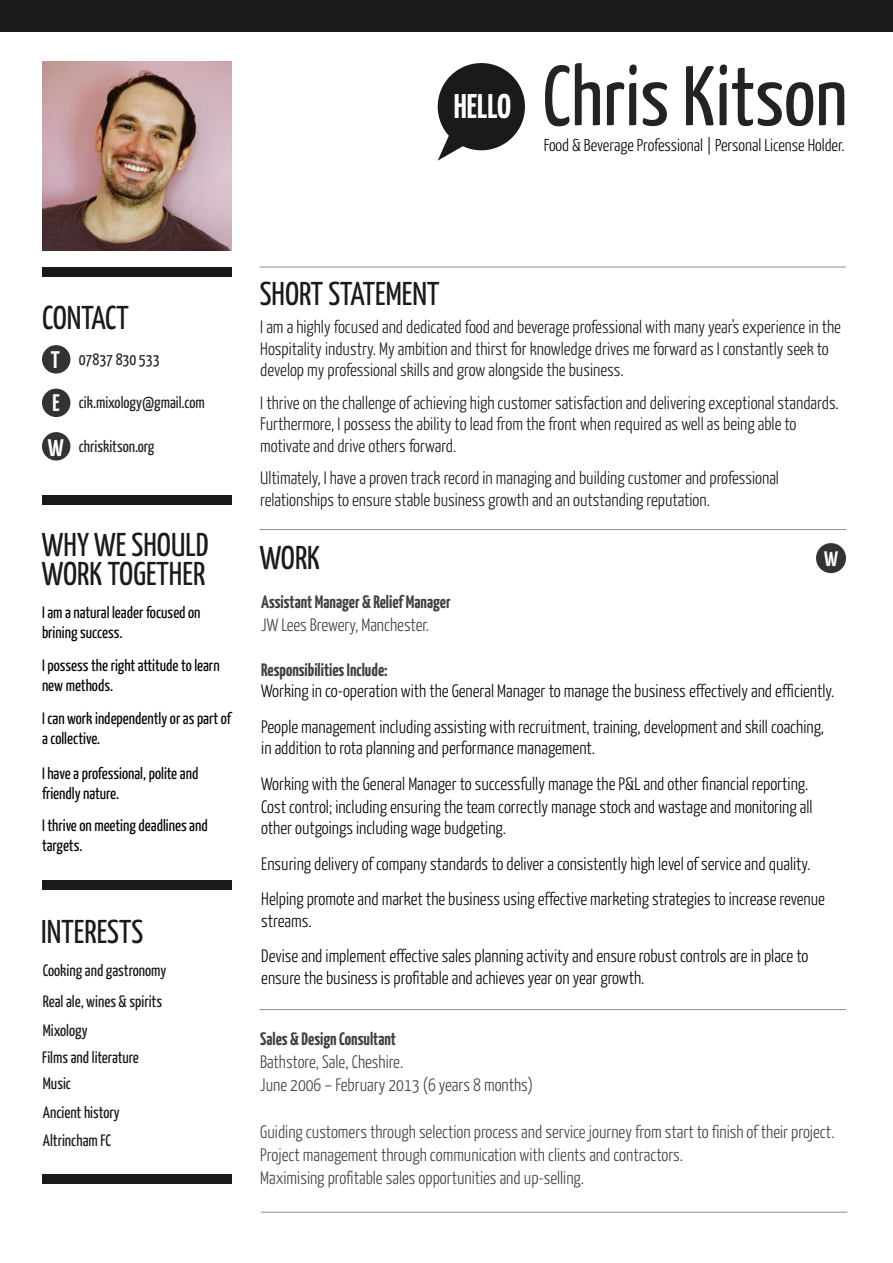
<style>
.page{position:relative;width:893px;height:1263px;background:#fff}
.page>*{position:absolute;margin:0;border:0;box-sizing:border-box;transform-origin:0 0}
.t1{font:84.45px "Yanone Kaffeesatz";color:#242323}
.t2{font:700 34.2px "Yanone Kaffeesatz";color:#fff}
.t3{font:33px/29.1px "Yanone Kaffeesatz";color:#1b1919}
.t4{font:700 24px/43.2px "Yanone Kaffeesatz";color:#fff}
.t5{font:700 21px "Yanone Kaffeesatz";color:#fff}
.t6{font:300 18px/35.4px "Yanone Kaffeesatz";color:#050504}
.t7{font:300 18px/21.6px "Yanone Kaffeesatz";color:#1b1919}
.t8{font:300 18px/23.1px "Yanone Kaffeesatz";color:#404142}
.t9{font:700 18px "Yanone Kaffeesatz";color:#404142}
.t10{font:300 17.25px "Yanone Kaffeesatz";color:#050504}
.t11{font:16.5px/19.8px "Yanone Kaffeesatz";color:#050504}
.t12{font:16.5px/27px "Yanone Kaffeesatz";color:#1b1919}
.t13{font:16.5px "Yanone Kaffeesatz";color:#242323}
.s1{font-weight:700;font-size:24px;color:#fff}
</style>
<div class="page">
<div style="left:438px;top:63px;width:87px;height:87px;background:#1b1919;border-radius:50%"></div>
<svg style="left:438px;top:132px;width:29px;height:29px"></svg>
<div style="left:816px;top:543px;width:30px;height:30px;background:#323333;border-radius:50%"></div>
<div style="left:0;top:0;width:893px;height:32px;background:#1b1919"></div>
<div style="left:42px;top:495px;width:189px;height:9px;background:#1b1919"></div>
<div style="left:42px;top:881px;width:189px;height:9px;background:#1b1919"></div>
<div style="left:42px;top:267px;width:189px;height:9px;background:#1b1919"></div>
<div style="left:42px;top:1175px;width:189px;height:9px;background:#1b1919"></div>
<img style="left:42px;top:62px;width:189px;height:188px">
<div style="left:42px;top:345px;width:28px;height:29px;background:#323333;border-radius:50%"></div>
<div style="left:42px;top:389px;width:28px;height:28px;background:#323333;border-radius:50%"></div>
<div style="left:42px;top:432px;width:28px;height:29px;background:#323333;border-radius:50%"></div>
<h2 class="t2" style="left:454px;top:85px;width:59px">HELLO</h2>
<h1 class="t1" style="left:542px;top:44px;width:307px">Chris Kitson</h1>
<p class="t10" style="left:544px;top:134px;width:302px">Food &amp; Beverage Professional | Personal License Holder.</p>
<h3 class="t3" style="left:42px;top:302px;width:88px">CONTACT</h3>
<h3 class="t4" style="left:51px;top:338px;width:11px">T<br>E</h3>
<p class="t13" style="left:48px;top:436px;width:108px"><span class="s1">W</span> chriskitson.org</p>
<p class="t13" style="left:79px;top:349px;width:82px">07837 830 533</p>
<p class="t13" style="left:79px;top:392px;width:128px">cik.mixology@gmail.com</p>
<h3 class="t3" style="left:42px;top:529px;width:168px">WHY WE SHOULD<br>WORK TOGETHER</h3>
<p class="t11" style="left:42px;top:602px;width:160px">I am a natural leader focused on brining success.</p>
<p class="t11" style="left:42px;top:655px;width:179px">I possess the right attitude to learn new methods.</p>
<p class="t11" style="left:42px;top:708px;width:190px">I can work independently or as part of a collective.</p>
<p class="t11" style="left:42px;top:763px;width:158px">I have a professional, polite and friendly nature.</p>
<p class="t11" style="left:42px;top:815px;width:167px">I thrive on meeting deadlines and targets.</p>
<h3 class="t3" style="left:41px;top:916px;width:103px">INTERESTS</h3>
<p class="t12" style="left:43px;top:957px;width:125px">Cooking and gastronomy</p>
<p class="t12" style="left:43px;top:987px;width:121px">Real ale, wines &amp; spirits</p>
<p class="t12" style="left:42px;top:1016px;width:98px">Mixology<br>Films and literature</p>
<p class="t12" style="left:43px;top:1070px;width:30px">Music</p>
<p class="t12" style="left:43px;top:1098px;width:78px">Ancient history</p>
<p class="t12" style="left:43px;top:1126px;width:70px">Altrincham FC</p>
<h3 class="t3" style="left:260px;top:278px;width:181px">SHORT STATEMENT</h3>
<p class="t7" style="left:260px;top:316px;width:582px">I am a highly focused and dedicated food and beverage professional with many year's experience in the<br>Hospitality industry. My ambition and thirst for knowledge drives me forward as I constantly seek to develop my professional skills and grow alongside the business.</p>
<p class="t7" style="left:260px;top:391px;width:580px">I thrive on the challenge of achieving high customer satisfaction and delivering exceptional standards.<br>Furthermore, I possess the ability to lead from the front when required as well as being able to motivate and drive others forward.</p>
<p class="t7" style="left:260px;top:467px;width:520px">Ultimately, I have a proven track record in managing and building customer and professional relationships to ensure stable business growth and an outstanding reputation.</p>
<h3 class="t3" style="left:260px;top:542px;width:62px">WORK</h3>
<p class="t5" style="left:824px;top:545px;width:16px">W</p>
<p class="t9" style="left:261px;top:590px;width:191px">Assistant Manager &amp; Relief Manager</p>
<p class="t8" style="left:261px;top:612px;width:169px">JW Lees Brewery, Manchester.</p>
<p class="t9" style="left:261px;top:658px;width:128px">Responsibilities Include:</p>
<p class="t6" style="left:261px;top:673px;width:575px">Working in co-operation with the General Manager to manage the business effectively and efficiently.<br>People management including assisting with recruitment, training, development and skill coaching,</p>
<p class="t6" style="left:261px;top:730px;width:549px">in addition to rota planning and performance management.<br>Working with the General Manager to successfully manage the P&amp;L and other financial reporting.</p>
<p class="t6" style="left:261px;top:795px;width:553px;line-height:21.6px">Cost control; including ensuring the team correctly manage stock and wastage and monitoring all other outgoings including wage budgeting.</p>
<p class="t6" style="left:261px;top:845px;width:565px">Ensuring delivery of company standards to deliver a consistently high level of service and quality.<br>Helping promote and market the business using effective marketing strategies to increase revenue</p>
<p class="t6" style="left:261px;top:902px;width:549px">streams.<br>Devise and implement effective sales planning activity and ensure robust controls are in place to</p>
<p class="t6" style="left:261px;top:959px;width:385px">ensure the business is profitable and achieves year on year growth.</p>
<p class="t9" style="left:260px;top:1028px;width:137px">Sales &amp; Design Consultant</p>
<p class="t8" style="left:260px;top:1050px;width:274px">Bathstore, Sale, Cheshire.<br>June 2006 – February 2013 (6 years 8 months)</p>
<p class="t8" style="left:260px;top:1119px;width:576px">Guiding customers through selection process and service journey from start to finish of their project.<br>Project management through communication with clients and contractors.<br>Maximising profitable sales opportunities and up-selling.</p>
</div>
